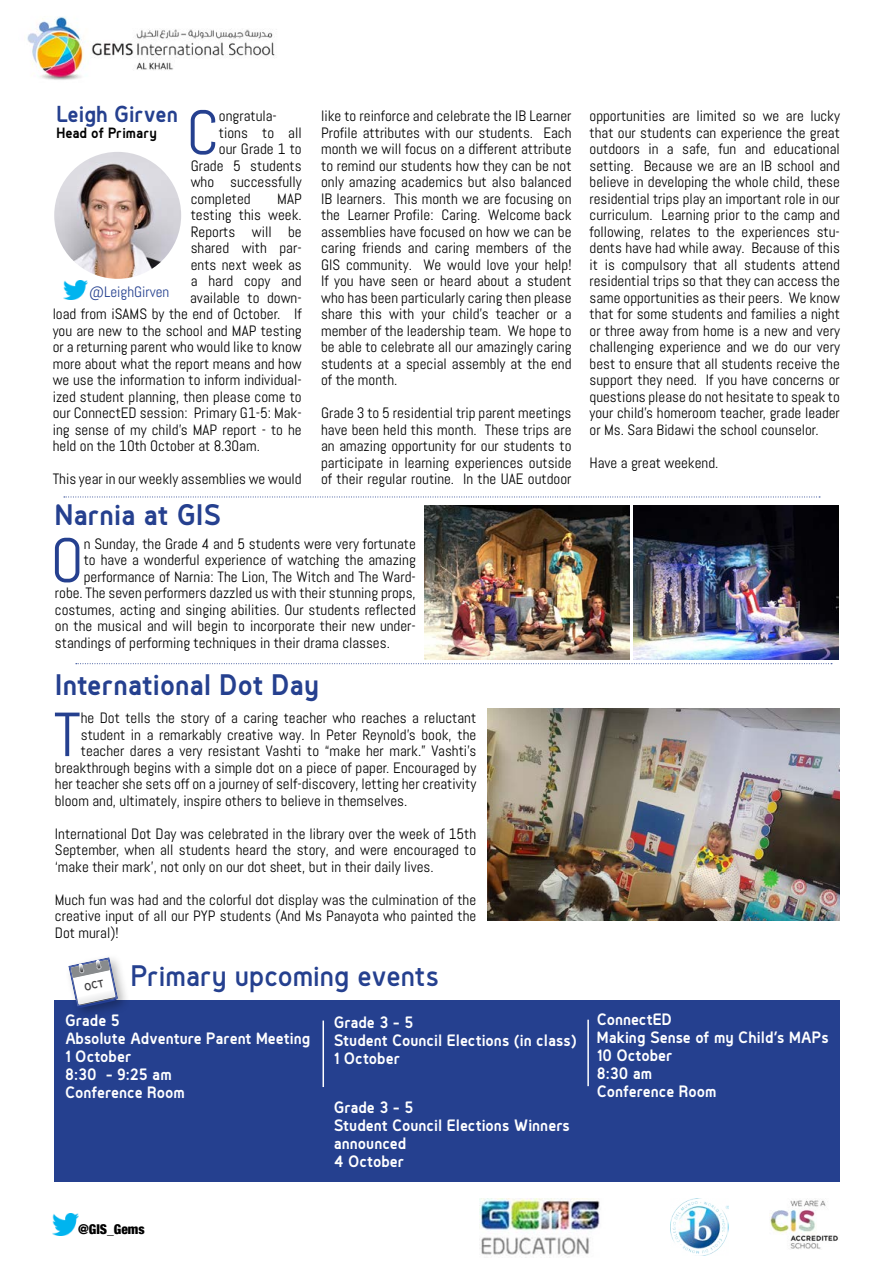
<style>
.page{position:relative;width:893px;height:1263px;background:#fff}
.page>*{position:absolute;margin:0;border:0;box-sizing:border-box;transform-origin:0 0}
.t1{font:62.1px "Abel";color:#25408f}
.t2{font:700 27px "Genius";color:#25408f}
.t3{font:600 27px "Genius";color:#25408f}
.t4{font:700 21px "Genius";color:#25408f}
.t5{font:15px/16.5px "Abel";color:#000;text-align:justify}
.t6{font:700 15px/18px "Genius";color:#fff}
.t7{font:15px "Abel";color:#25408f}
.t8{font:700 13.5px "Genius";color:#000}
.t9{font:900 condensed 13.5px "Helvetica Neue";color:#000}
</style>
<div class="page">
<img style="left:27px;top:17px;width:248px;height:63px">
<img style="left:479px;top:1199px;width:121px;height:59px">
<img style="left:671px;top:1199px;width:57px;height:56px">
<img style="left:769px;top:1200px;width:70px;height:49px">
<img style="left:52px;top:1214px;width:26px;height:21px">
<div style="left:55px;top:1000px;width:785px;height:181px;background:#25408f"></div>
<hr style="left:322px;top:1020px;width:2px;height:67px;background:#fff">
<hr style="left:587px;top:1020px;width:2px;height:66px;background:#fff">
<img style="left:54px;top:152px;width:127px;height:127px;border-radius:63px">
<div style="left:64px;top:953px;width:67px;height:67px;background:#000;opacity:.3"></div>
<img style="left:64px;top:281px;width:23px;height:18px">
<img style="left:487px;top:708px;width:353px;height:213px">
<svg style="left:64px;top:497px;width:756px;height:1px"></svg>
<svg style="left:76px;top:663px;width:756px;height:1px"></svg>
<img style="left:424px;top:506px;width:205px;height:153px">
<img style="left:633px;top:506px;width:205px;height:153px">
<svg style="left:68px;top:957px;width:50px;height:51px"></svg>
<h3 class="t4" style="left:56px;top:100px;width:123px">Leigh Girven</h3>
<p class="t8" style="left:56px;top:124px;width:102px">Head of Primary</p>
<h1 class="t1" style="left:186px;top:93px;width:34px">C</h1>
<p class="t5" style="left:219px;top:108px;width:59px">ongratula-</p>
<p class="t5" style="left:219px;top:124px;width:84px">tions to all</p>
<p class="t5" style="left:219px;top:141px;width:84px">our Grade 1 to</p>
<p class="t5" style="left:191px;top:157px;width:112px">Grade 5 students</p>
<p class="t5" style="left:191px;top:174px;width:112px">who successfully</p>
<p class="t5" style="left:191px;top:190px;width:61px">completed</p>
<p class="t5" style="left:277px;top:190px;width:26px">MAP</p>
<p class="t5" style="left:191px;top:207px;width:112px">testing this week.</p>
<p class="t5" style="left:191px;top:223px;width:112px">Reports will be</p>
<p class="t5" style="left:191px;top:240px;width:112px">shared with par-</p>
<p class="t5" style="left:191px;top:256px;width:112px">ents next week as</p>
<p class="t5" style="left:191px;top:273px;width:112px">a hard copy and</p>
<p class="t5" style="left:190px;top:289px;width:113px">available to down-</p>
<p class="t5" style="left:53px;top:306px;width:251px">load from iSAMS by the end of October. If</p>
<p class="t5" style="left:53px;top:322px;width:250px">you are new to the school and MAP testing</p>
<p class="t5" style="left:53px;top:339px;width:250px">or a returning parent who would like to know</p>
<p class="t5" style="left:53px;top:355px;width:250px">more about what the report means and how</p>
<p class="t5" style="left:53px;top:372px;width:251px">we use the information to inform individual-</p>
<p class="t5" style="left:53px;top:388px;width:250px">ized student planning, then please come to</p>
<p class="t5" style="left:53px;top:405px;width:250px">our ConnectED session: Primary G1-5: Mak-</p>
<p class="t5" style="left:53px;top:421px;width:250px">ing sense of my child’s MAP report - to he</p>
<p class="t5" style="left:53px;top:438px;width:209px">held on the 10th October at 8.30am.</p>
<p class="t5" style="left:53px;top:471px;width:250px">This year in our weekly assemblies we would</p>
<p class="t7" style="left:89px;top:282px;width:82px">@LeighGirven</p>
<p class="t5" style="left:321px;top:108px;width:252px">like to reinforce and celebrate the IB Learner Profile attributes with our students. Each month we will focus on a different attribute to remind our students how they can be not only amazing academics but also balanced IB learners. This month we are focusing on the Learner Profile: Caring. Welcome back assemblies have focused on how we can be caring friends and caring members of the GIS community. We would love your help!<br>If you have seen or heard about a student who has been particularly caring then please share this with your child’s teacher or a member of the leadership team. We hope to be able to celebrate all our amazingly caring students at a special assembly at the end of the month.</p>
<p class="t5" style="left:321px;top:405px;width:252px">Grade 3 to 5 residential trip parent meetings have been held this month. These trips are an amazing opportunity for our students to participate in learning experiences outside of their regular routine. In the UAE outdoor</p>
<h2 class="t2" style="left:55px;top:497px;width:168px">Narnia at GIS</h2>
<h1 class="t1" style="left:51px;top:521px;width:35px">O</h1>
<p class="t5" style="left:84px;top:535px;width:334px">n Sunday, the Grade 4 and 5 students were very fortunate</p>
<p class="t5" style="left:84px;top:552px;width:334px">to have a wonderful experience of watching the amazing</p>
<p class="t5" style="left:84px;top:568px;width:334px">performance of Narnia: The Lion, The Witch and The Ward-</p>
<p class="t5" style="left:55px;top:585px;width:362px">robe. The seven performers dazzled us with their stunning props,</p>
<p class="t5" style="left:55px;top:601px;width:362px">costumes, acting and singing abilities. Our students reflected</p>
<p class="t5" style="left:55px;top:618px;width:362px">on the musical and will begin to incorporate their new under-</p>
<p class="t5" style="left:55px;top:634px;width:336px">standings of performing techniques in their drama classes.</p>
<h2 class="t2" style="left:55px;top:667px;width:266px">International Dot Day</h2>
<h1 class="t1" style="left:54px;top:695px;width:29px">T</h1>
<p class="t5" style="left:81px;top:710px;width:397px">he Dot tells the story of a caring teacher who reaches a reluctant</p>
<p class="t5" style="left:81px;top:726px;width:397px">student in a remarkably creative way. In Peter Reynold’s book, the</p>
<p class="t5" style="left:81px;top:743px;width:397px">teacher dares a very resistant Vashti to “make her mark.” Vashti’s</p>
<p class="t5" style="left:55px;top:759px;width:423px">breakthrough begins with a simple dot on a piece of paper. Encouraged by</p>
<p class="t5" style="left:55px;top:776px;width:423px">her teacher she sets off on a journey of self-discovery, letting her creativity</p>
<p class="t5" style="left:55px;top:792px;width:354px">bloom and, ultimately, inspire others to believe in themselves.</p>
<p class="t5" style="left:55px;top:825px;width:423px">International Dot Day was celebrated in the library over the week of 15th September, when all students heard the story, and were encouraged to ‘make their mark’, not only on our dot sheet, but in their daily lives.</p>
<p class="t5" style="left:55px;top:891px;width:423px">Much fun was had and the colorful dot display was the culmination of the creative input of all our PYP students (And Ms Panayota who painted the Dot mural)!</p>
<h2 class="t3" style="left:131px;top:959px;width:310px">Primary upcoming events</h2>
<p class="t6" style="left:65px;top:1011px;width:246px">Grade 5<br>Absolute Adventure Parent Meeting<br>1 October<br>8:30 - 9:25 am<br>Conference Room</p>
<p class="t6" style="left:334px;top:1013px;width:244px">Grade 3 - 5<br>Student Council Elections (in class)<br>1 October</p>
<p class="t6" style="left:334px;top:1098px;width:237px">Grade 3 - 5<br>Student Council Elections Winners announced<br>4 October</p>
<p class="t5" style="left:589px;top:108px;width:252px">opportunities are limited so we are lucky that our students can experience the great outdoors in a safe, fun and educational setting. Because we are an IB school and believe in developing the whole child, these residential trips play an important role in our curriculum. Learning prior to the camp and following, relates to the experiences stu&shy;dents have had while away. Because of this it is compulsory that all students attend residential trips so that they can access the same opportunities as their peers. We know that for some students and families a night or three away from home is a new and very challenging experience and we do our very best to ensure that all students receive the support they need. If you have concerns or questions please do not hesitate to speak to your child’s homeroom teacher, grade leader or Ms. Sara Bidawi the school counselor.</p>
<p class="t5" style="left:589px;top:454px;width:130px">Have a great weekend.</p>
<p class="t6" style="left:597px;top:1010px;width:233px">ConnectED<br>Making Sense of my Child’s MAPs<br>10 October<br>8:30 am<br>Conference Room</p>
<p class="t9" style="left:78px;top:1221px;width:68px">@GIS_Gems</p>
</div>
